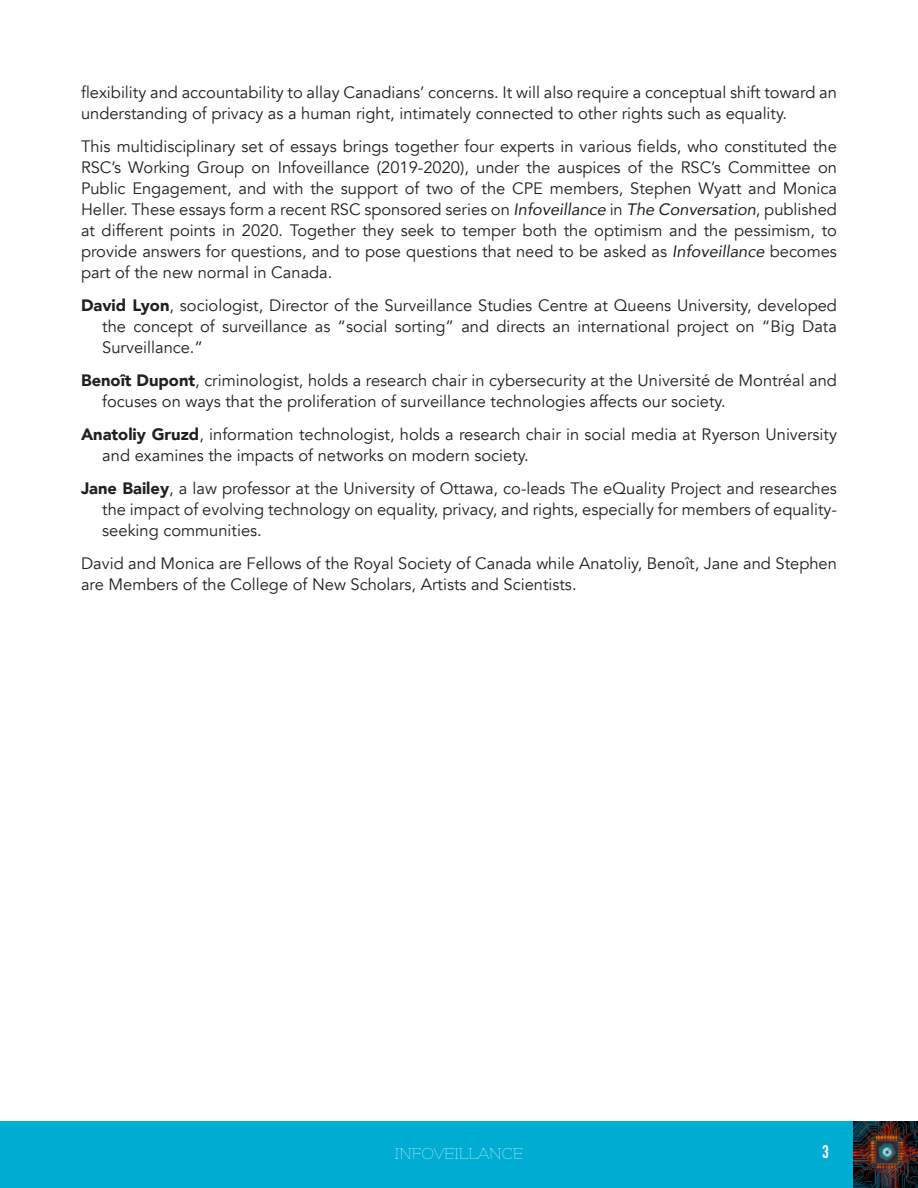
<style>
.page{position:relative;width:918px;height:1188px;background:#fff}
.page>*{position:absolute;margin:0;border:0;box-sizing:border-box;transform-origin:0 0}
.t1{font:300 18px "Flamenco";color:#fff}
.t2{font:700 18px "DIN Condensed";color:#fff}
.t3{font:16.5px/21px "Avenir";color:#231f20}
.s1{font-style:italic}
.s2{font-weight:900}
</style>
<div class="page">
<div style="left:0;top:1121px;width:918px;height:67px;background:#00add2"></div>
<img style="left:853px;top:1121px;width:65px;height:67px">
<p class="t3" style="left:81px;top:82px;width:758px">flexibility and accountability to allay Canadians’ concerns. It will also require a conceptual shift toward an understanding of privacy as a human right, intimately connected to other rights such as equality.</p>
<p class="t3" style="left:81px;top:136px;width:758px;text-align:justify">This multidisciplinary set of essays brings together four experts in various fields, who constituted the RSC’s Working Group on Infoveillance (2019-2020), under the auspices of the RSC’s Committee on Public Engagement, and with the support of two of the CPE members, Stephen Wyatt and Monica Heller. These essays form a recent RSC sponsored series on <span class="s1">Infoveillance</span> in <span class="s1">The Conversation</span>, published at different points in 2020. Together they seek to temper both the optimism and the pessimism, to provide answers for questions, and to pose questions that need to be asked as <span class="s1">Infoveillance</span> becomes part of the new normal in Canada.</p>
<p class="t3" style="left:102px;top:295px;width:736px;text-align:justify;text-indent:-21px"><span class="s2">David Lyon</span>, sociologist, Director of the Surveillance Studies Centre at Queens University, developed the concept of surveillance as “social sorting” and directs an international project on “Big Data Surveillance.”</p>
<p class="t3" style="left:102px;top:370px;width:736px;text-indent:-21px"><span class="s2">Benoît Dupont</span>, criminologist, holds a research chair in cybersecurity at the Université de Montréal and focuses on ways that the proliferation of surveillance technologies affects our society.</p>
<p class="t3" style="left:102px;top:424px;width:736px;text-indent:-21px"><span class="s2">Anatoliy Gruzd</span>, information technologist, holds a research chair in social media at Ryerson University and examines the impacts of networks on modern society.</p>
<p class="t3" style="left:102px;top:478px;width:736px;text-align:justify;text-indent:-21px"><span class="s2">Jane Bailey</span>, a law professor at the University of Ottawa, co-leads The eQuality Project and researches the impact of evolving technology on equality, privacy, and rights, especially for members of equality&shy;seeking communities.</p>
<p class="t3" style="left:81px;top:553px;width:758px">David and Monica are Fellows of the Royal Society of Canada while Anatoliy, Benoît, Jane and Stephen are Members of the College of New Scholars, Artists and Scientists.</p>
<p class="t1" style="left:395px;top:1145px;width:130px">INFOVEILLANCE</p>
<p class="t2" style="left:822px;top:1140px;width:8px">3</p>
</div>
